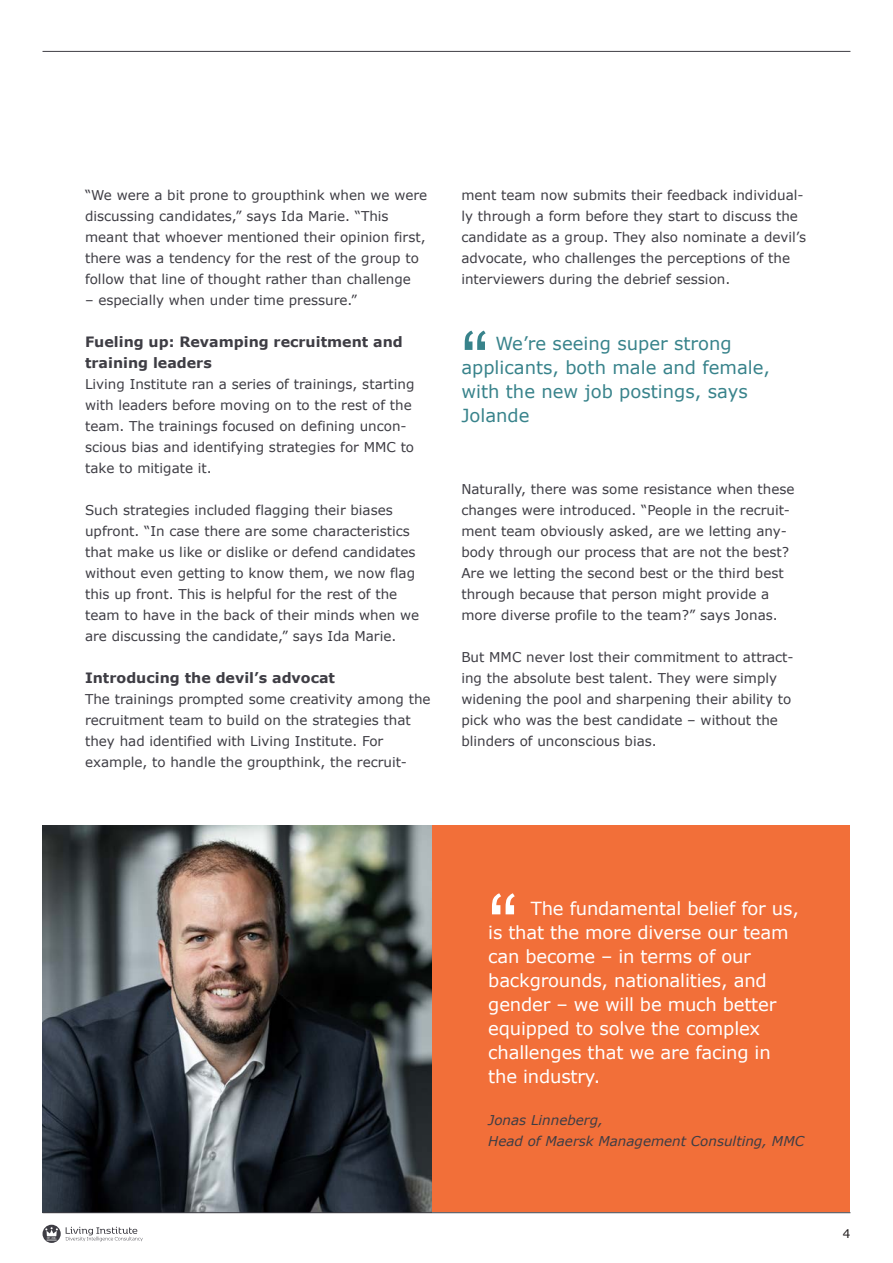
<style>
.page{position:relative;width:893px;height:1263px;background:#fff}
.page>*{position:absolute;margin:0;border:0;box-sizing:border-box;transform-origin:0 0}
.t1{font:90px "Arial";color:#fff}
.t2{font:82.5px "Arial";color:#38838b}
.t3{font:18px/24px "Verdana";letter-spacing:-.01em;color:#fff}
.t4{font:18px/24px "Verdana";color:#38838b}
.Content_-_Subheading{font:700 14.25px/21px "Verdana";color:#3e3d44}
.Body_-_1_column{font:13.5px/21px "Verdana";color:#3e3d44}
.Citat_name{font:italic 13.5px/21px "Verdana";color:#3e3d44}
.t5{font:12px "Verdana";color:#231f20}
</style>
<div class="page">
<svg style="left:43px;top:1225px;width:100px;height:18px"></svg>
<div style="left:43px;top:825px;width:807px;height:387px;background:#f26f39"></div>
<img style="left:43px;top:825px;width:389px;height:387px">
<hr style="left:43px;top:1212px;width:807px;height:1px;background:#3e3d44">
<hr style="left:43px;top:51px;width:807px;height:1px;background:#3e3d44">
<p class="Body_-_1_column" style="left:85px;top:184px;width:344px">“We were a bit prone to groupthink when we were discussing candidates,” says Ida Marie. “This meant that whoever mentioned their opinion first, there was a tendency for the rest of the group to follow that line of thought rather than challenge</p>
<p class="Body_-_1_column" style="left:85px;top:289px;width:274px">– especially when under time pressure.”</p>
<p class="Content_-_Subheading" style="left:85px;top:331px;width:319px">Fueling up: Revamping recruitment and training leaders</p>
<p class="Body_-_1_column" style="left:85px;top:373px;width:331px">Living Institute ran a series of trainings, starting with leaders before moving on to the rest of the team. The trainings focused on defining uncon&shy;scious bias and identifying strategies for MMC to take to mitigate it.</p>
<p class="Body_-_1_column" style="left:85px;top:499px;width:336px">Such strategies included flagging their biases upfront. “In case there are some characteristics that make us like or dislike or defend candidates without even getting to know them, we now flag this up front. This is helpful for the rest of the team to have in the back of their minds when we are discussing the candidate,” says Ida Marie.</p>
<p class="Content_-_Subheading" style="left:85px;top:667px;width:252px">Introducing the devil’s advocat</p>
<p class="Body_-_1_column" style="left:85px;top:688px;width:347px">The trainings prompted some creativity among the recruitment team to build on the strategies that they had identified with Living Institute. For example, to handle the groupthink, the recruit-</p>
<p class="Body_-_1_column" style="left:461px;top:184px;width:346px">ment team now submits their feedback individual&shy;ly through a form before they start to discuss the candidate as a group. They also nominate a devil’s advocate, who challenges the perceptions of the interviewers during the debrief session.</p>
<p class="t2" style="left:461px;top:308px;width:29px">“</p>
<p class="t4" style="left:461px;top:332px;width:310px;text-indent:34px">We’re seeing super strong applicants, both male and female, with the new job postings, says<br>Jolande</p>
<p class="Body_-_1_column" style="left:461px;top:478px;width:335px">Naturally, there was some resistance when these changes were introduced. “People in the recruit&shy;ment team obviously asked, are we letting any&shy;body through our process that are not the best?<br>Are we letting the second best or the third best through because that person might provide a more diverse profile to the team?” says Jonas.</p>
<p class="Body_-_1_column" style="left:461px;top:646px;width:334px">But MMC never lost their commitment to attract&shy;ing the absolute best talent. They were simply widening the pool and sharpening their ability to pick who was the best candidate – without the blinders of unconscious bias.</p>
<p class="t1" style="left:488px;top:868px;width:31px">“</p>
<p class="t3" style="left:488px;top:897px;width:312px;text-indent:43px">The fundamental belief for us, is that the more diverse our team can become – in terms of our backgrounds, nationalities, and gender – we will be much better equipped to solve the complex challenges that we are facing in the industry.</p>
<p class="Citat_name" style="left:488px;top:1110px;width:317px">Jonas Linneberg,<br>Head of Maersk Management Consulting, MMC</p>
<p class="t5" style="left:843px;top:1226px;width:9px">4</p>
</div>
